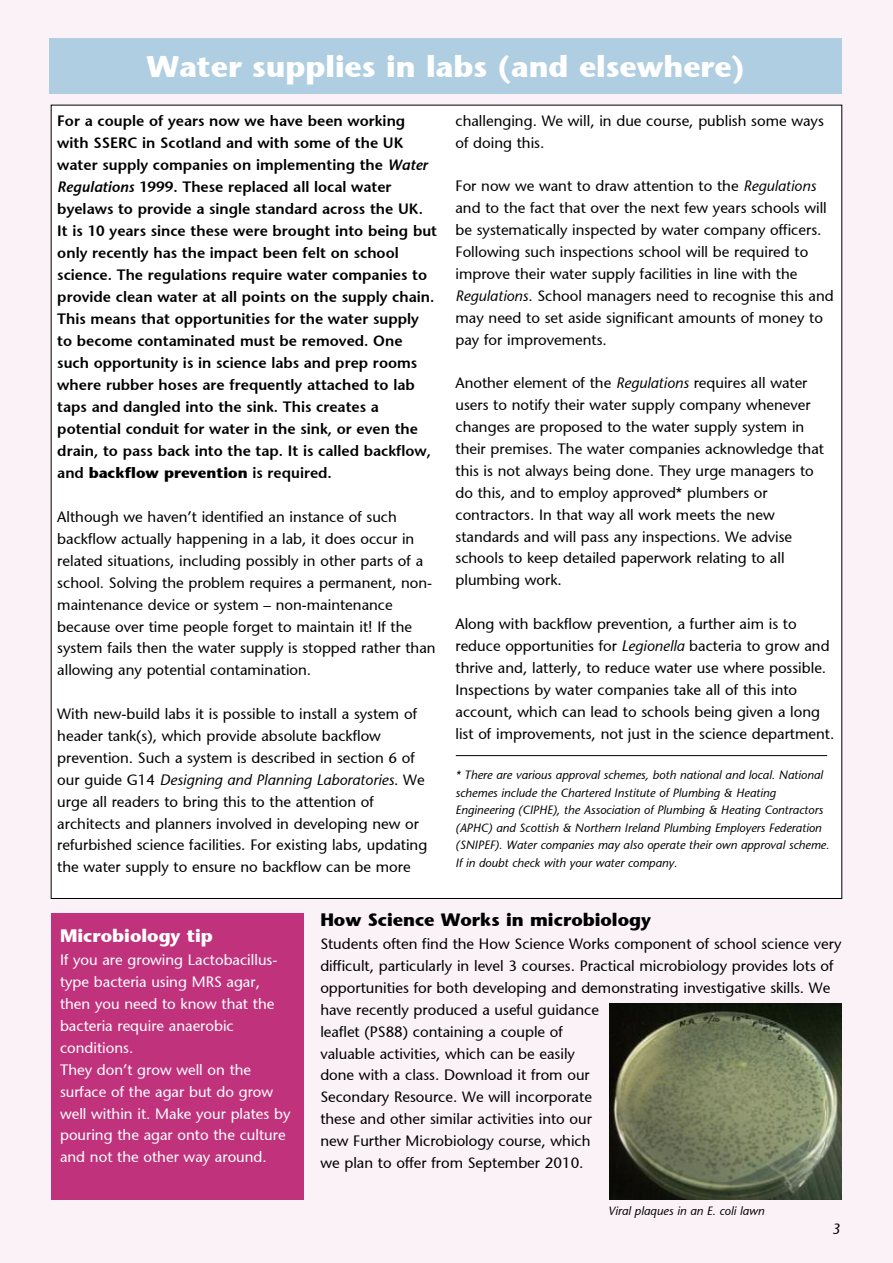
<style>
.page{position:relative;width:893px;height:1263px;background:#fbf2f7}
.page>*{position:absolute;margin:0;border:0;box-sizing:border-box;transform-origin:0 0}
.t1{font:30px "GFSTONE Bold";color:#fff}
.t2{font:18px "GFSTONE Bold";color:#000}
.t3{font:18px "GFSTONE Bold";color:#fff}
.t4{font:15px/21.9px "GFSTONE";color:#000}
.t5{font:15px/22px "GFSTONE Semibold";color:#000}
.t6{font:15px/21.9px "GFSTONE";color:#fff}
.t7{font:15px "GFSTONE Italic";color:#000}
.t8{font:15px "GFSTONE Bold";color:#000}
.t9{font:12px/17.5px "GFSTONE Italic";color:#000}
.s1{font-style:italic}
.s2{font-family:"GFSTONE Semibold"}
.s3{font-family:"GFSTONE"}
.s4{font-family:"GFSTONE Italic"}
</style>
<div class="page">
<div style="left:49px;top:38px;width:793px;height:55px;background:#b0cee1"></div>
<div style="left:51px;top:105px;width:791px;height:793px;background:#fff"></div>
<hr style="left:456px;top:755px;width:371px;height:1px;background:#000">
<div style="left:51px;top:913px;width:252px;height:286px;background:#c0337c"></div>
<img style="left:609px;top:1003px;width:233px;height:196px">
<h1 class="t1" style="left:146px;top:47px;width:600px">Water supplies in labs (and elsewhere)</h1>
<p class="t5" style="left:57px;top:109px;width:381px">For a couple of years now we have been working with SSERC in Scotland and with some of the UK water supply companies on implementing the <span class="s1">Water Regulations</span> 1999. These replaced all local water byelaws to provide a single standard across the UK.<br>It is 10 years since these were brought into being but only recently has the impact been felt on school science. The regulations require water companies to provide clean water at all points on the supply chain.<br>This means that opportunities for the water supply to become contaminated must be removed. One such opportunity is in science labs and prep rooms where rubber hoses are frequently attached to lab taps and dangled into the sink. This creates a potential conduit for water in the sink, or even the drain, to pass back into the tap. It is called backflow,</p>
<p class="t8" style="left:57px;top:464px;width:276px"><span class="s2">and</span> backflow prevention <span class="s2">is required.</span></p>
<p class="t4" style="left:57px;top:506px;width:380px">Although we haven’t identified an instance of such backflow actually happening in a lab, it does occur in related situations, including possibly in other parts of a school. Solving the problem requires a permanent, non&shy;maintenance device or system – non-maintenance because over time people forget to maintain it! If the system fails then the water supply is stopped rather than allowing any potential contamination.</p>
<p class="t4" style="left:57px;top:703px;width:361px">With new-build labs it is possible to install a system of header tank(s), which provide absolute backflow prevention. Such a system is described in section 6 of</p>
<p class="t7" style="left:57px;top:770px;width:369px"><span class="s3">our guide G14</span> Designing and Planning Laboratories<span class="s3">. We</span></p>
<p class="t4" style="left:57px;top:790px;width:371px">urge all readers to bring this to the attention of architects and planners involved in developing new or refurbished science facilities. For existing labs, updating the water supply to ensure no backflow can be more</p>
<p class="t4" style="left:455px;top:109px;width:370px">challenging. We will, in due course, publish some ways of doing this.</p>
<p class="t4" style="left:455px;top:175px;width:380px">For now we want to draw attention to the <span class="s4">Regulations </span>and to the fact that over the next few years schools will be systematically inspected by water company officers.<br>Following such inspections school will be required to improve their water supply facilities in line with the <span class="s4">Regulations</span>. School managers need to recognise this and may need to set aside significant amounts of money to pay for improvements.</p>
<p class="t4" style="left:455px;top:372px;width:370px">Another element of the <span class="s4">Regulations</span> requires all water users to notify their water supply company whenever changes are proposed to the water supply system in their premises. The water companies acknowledge that this is not always being done. They urge managers to do this, and to employ approved* plumbers or contractors. In that way all work meets the new standards and will pass any inspections. We advise schools to keep detailed paperwork relating to all plumbing work.</p>
<p class="t4" style="left:455px;top:613px;width:380px">Along with backflow prevention, a further aim is to reduce opportunities for <span class="s4">Legionella</span> bacteria to grow and thrive and, latterly, to reduce water use where possible.<br>Inspections by water companies take all of this into account, which can lead to schools being given a long list of improvements, not just in the science department.</p>
<p class="t9" style="left:455px;top:766px;width:375px">* There are various approval schemes, both national and local. National schemes include the Chartered Institute of Plumbing &amp; Heating Engineering (CIPHE), the Association of Plumbing &amp; Heating Contractors (APHC) and Scottish &amp; Northern Ireland Plumbing Employers Federation (SNIPEF). Water companies may also operate their own approval scheme.<br>If in doubt check with your water company.</p>
<p class="t3" style="left:60px;top:924px;width:154px">Microbiology tip</p>
<p class="t6" style="left:60px;top:949px;width:232px">If you are growing Lactobacillus&shy;type bacteria using MRS agar, then you need to know that the bacteria require anaerobic conditions.<br>They don’t grow well on the surface of the agar but do grow well within it. Make your plates by pouring the agar onto the culture and not the other way around.</p>
<p class="t2" style="left:320px;top:908px;width:332px">How Science Works in microbiology</p>
<p class="t4" style="left:320px;top:933px;width:523px">Students often find the How Science Works component of school science very difficult, particularly in level 3 courses. Practical microbiology provides lots of opportunities for both developing and demonstrating investigative skills. We have recently produced a useful guidance<br>leaflet (PS88) containing a couple of<br>valuable activities, which can be easily<br>done with a class. Download it from our<br>Secondary Resource. We will incorporate<br>these and other similar activities into our<br>new Further Microbiology course, which<br>we plan to offer from September 2010.</p>
<p class="t9" style="left:608px;top:1202px;width:158px">Viral plaques in an E. coli lawn</p>
<p class="t7" style="left:832px;top:1219px;width:10px">3</p>
</div>
